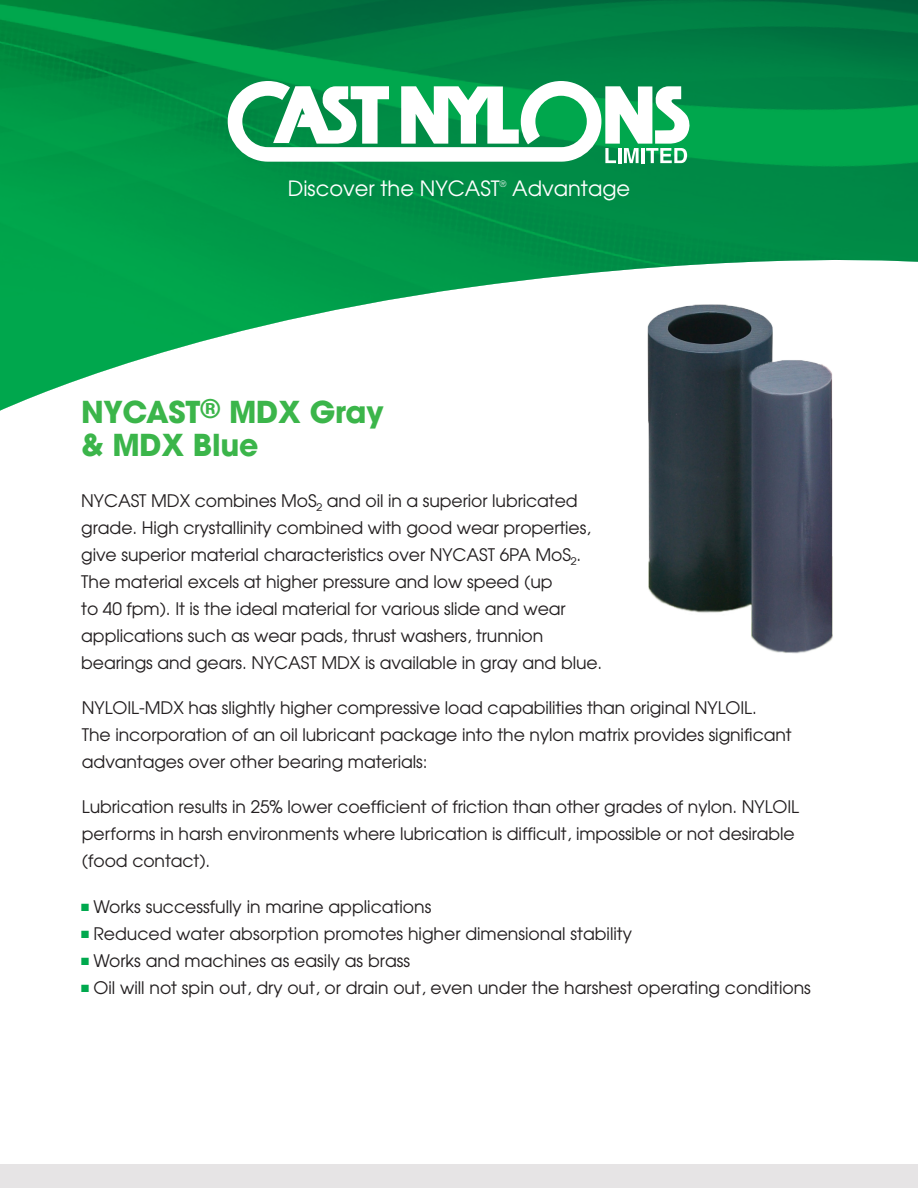
<style>
.page{position:relative;width:918px;height:1188px;background:#fff}
.page>*{position:absolute;margin:0;border:0;box-sizing:border-box;transform-origin:0 0}
.t1{font:700 30px/33px "Avant Garde";letter-spacing:-.01em;color:#3bb54a}
.t2{font:21px "Avant Garde";color:#fff}
.t3{font:17.25px/27px "Avant Garde";letter-spacing:-.005em;color:#231f20}
.t4{font:8.7px "Avant Garde";color:#fff}
.s1{font-size:25.5px}
.s2{color:#00a94e}
</style>
<div class="page">
<div style="left:0;top:1164px;width:918px;height:24px;background:#e6e4e5"></div>
<img style="left:0;top:0;width:918px;height:411px">
<svg style="left:228px;top:81px;width:464px;height:82px"></svg>
<img style="left:563px;top:276px;width:355px;height:378px">
<p class="t2" style="left:288px;top:176px;width:214px">Discover the NYCAST</p>
<p class="t4" style="left:500px;top:178px;width:8px">®</p>
<p class="t2" style="left:512px;top:176px;width:119px">Advantage</p>
<p class="t1" style="left:81px;top:395px;width:304px">NYCAST<span class="s1">®</span> MDX Gray &amp; MDX Blue</p>
<p class="t3" style="left:81px;top:487px;width:237px">NYCAST MDX combines MoS</p>
<p class="t3" style="left:317px;top:496px;width:7px">²</p>
<p class="t3" style="left:81px;top:487px;width:511px;text-indent:246px">and oil in a superior lubricated grade. High crystallinity combined with good wear properties, give superior material characteristics over NYCAST 6PA MoS .</p>
<p class="t3" style="left:571px;top:550px;width:7px">²</p>
<p class="t3" style="left:81px;top:568px;width:523px">The material excels at higher pressure and low speed (up<br>to 40 fpm). It is the ideal material for various slide and wear applications such as wear pads, thrust washers, trunnion bearings and gears. NYCAST MDX is available in gray and blue.</p>
<p class="t3" style="left:82px;top:694px;width:711px">NYLOIL-MDX has slightly higher compressive load capabilities than original NYLOIL.<br>The incorporation of an oil lubricant package into the nylon matrix provides significant advantages over other bearing materials:</p>
<p class="t3" style="left:82px;top:793px;width:719px">Lubrication results in 25% lower coefficient of friction than other grades of nylon. NYLOIL performs in harsh environments where lubrication is difficult, impossible or not desirable (food contact).</p>
<p class="t3" style="left:81px;top:893px;width:352px"><span class="s2">■</span> Works successfully in marine applications</p>
<p class="t3" style="left:81px;top:920px;width:553px"><span class="s2">■</span> Reduced water absorption promotes higher dimensional stability</p>
<p class="t3" style="left:81px;top:947px;width:331px"><span class="s2">■</span> Works and machines as easily as brass</p>
<p class="t3" style="left:81px;top:974px;width:731px"><span class="s2">■</span> Oil will not spin out, dry out, or drain out, even under the harshest operating conditions</p>
</div>
